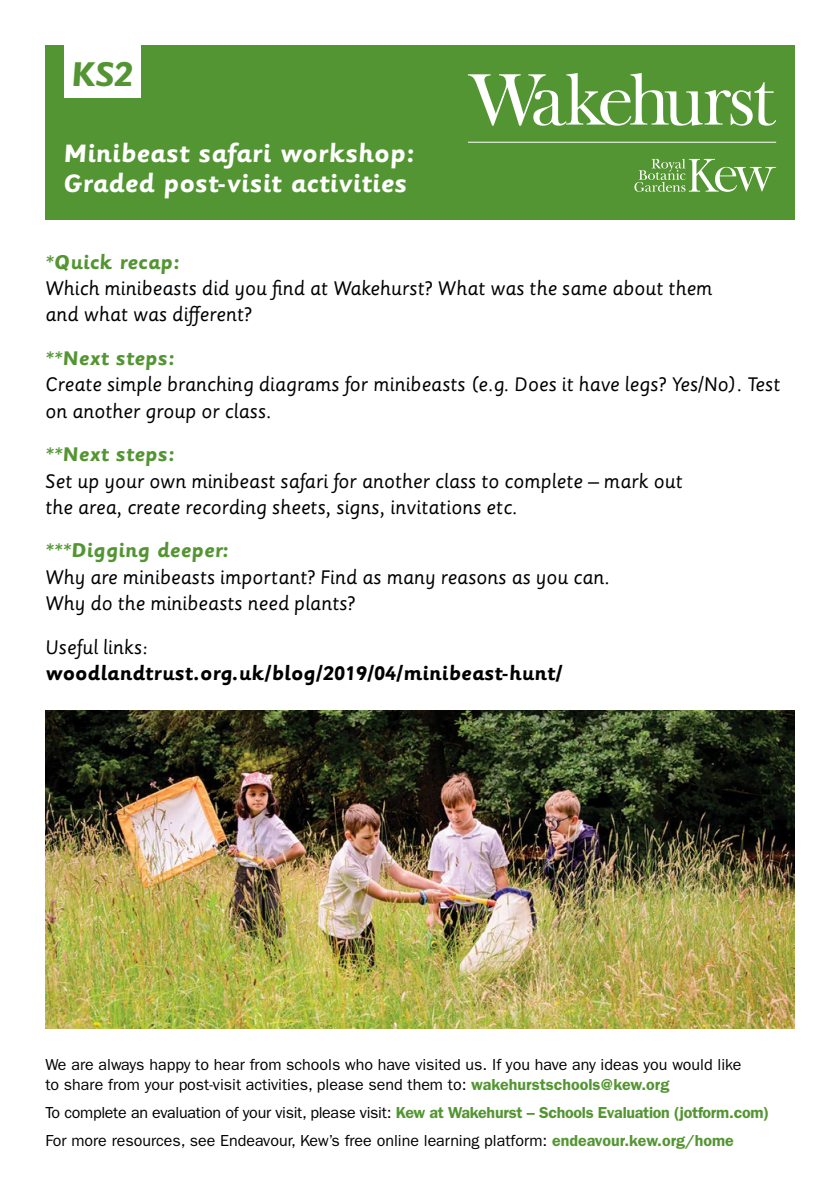
<style>
.page{position:relative;width:840px;height:1191px;background:#fff}
.page>*{position:absolute;margin:0;border:0;box-sizing:border-box;transform-origin:0 0}
.t1{font:700 38.2px "Sassoon Primary";color:#549533}
.t2{font:700 28px/30px "Sassoon Primary";color:#fff}
.t3{font:22px/26.4px "Sassoon Primary";color:#000}
.t4{font:700 22px/26.4px "Sassoon Primary";color:#000}
.t5{font:700 22px "Sassoon Primary";color:#549533}
.t6{font:16px/19.2px "ITC Franklin Gothic Std";color:#000}
.t7{font:16px "ITC Franklin Gothic Std";letter-spacing:-.02em;color:#000}
.s1{font-weight:700;color:#549533}
.s2{font-weight:400}
.s3{font-weight:600;color:#549533}
</style>
<div class="page">
<div style="left:45px;top:45px;width:749px;height:174px;background:#549533"></div>
<div style="left:64px;top:44px;width:77px;height:54px;background:#fff"></div>
<svg style="left:468px;top:73px;width:307px;height:53px"></svg>
<svg style="left:634px;top:159px;width:141px;height:33px"></svg>
<hr style="left:467px;top:142px;width:308px;height:1px;background:#fff">
<img style="left:45px;top:710px;width:748px;height:318px">
<p class="t1" style="left:71px;top:54px;width:64px">KS2</p>
<p class="t2" style="left:64px;top:139px;width:352px">Minibeast safari workshop:<br>Graded post-visit activities</p>
<p class="t5" style="left:45px;top:251px;width:136px">*Quick recap:</p>
<p class="t3" style="left:45px;top:275px;width:668px">Which minibeasts did you find at Wakehurst? What was the same about them and what was different?</p>
<p class="t3" style="left:45px;top:345px;width:736px"><span class="s1">**Next steps:<br></span>Create simple branching diagrams for minibeasts (e.g. Does it have legs? Yes/No). Test on another group or class.</p>
<p class="t3" style="left:45px;top:441px;width:638px"><span class="s1">**Next steps:<br></span>Set up your own minibeast safari for another class to complete – mark out the area, create recording sheets, signs, invitations etc.</p>
<p class="t3" style="left:45px;top:538px;width:566px"><span class="s1">***Digging deeper:<br></span>Why are minibeasts important? Find as many reasons as you can.<br>Why do the minibeasts need plants?</p>
<p class="t4" style="left:45px;top:634px;width:518px"><span class="s2">Useful links: </span>woodlandtrust.org.uk/blog/2019/04/minibeast-hunt/</p>
<p class="t6" style="left:45px;top:1055px;width:697px">We are always happy to hear from schools who have visited us. If you have any ideas you would like to share from your post-visit activities, please send them to: <span class="s3">wakehurstschools@kew.org</span></p>
<p class="t7" style="left:45px;top:1103px;width:725px">To complete an evaluation of your visit, please visit: <span class="s3">Kew at Wakehurst – Schools Evaluation (jotform.com)</span></p>
<p class="t6" style="left:45px;top:1130px;width:689px">For more resources, see Endeavour, Kew’s free online learning platform: <span class="s3">endeavour.kew.org/home</span></p>
</div>
